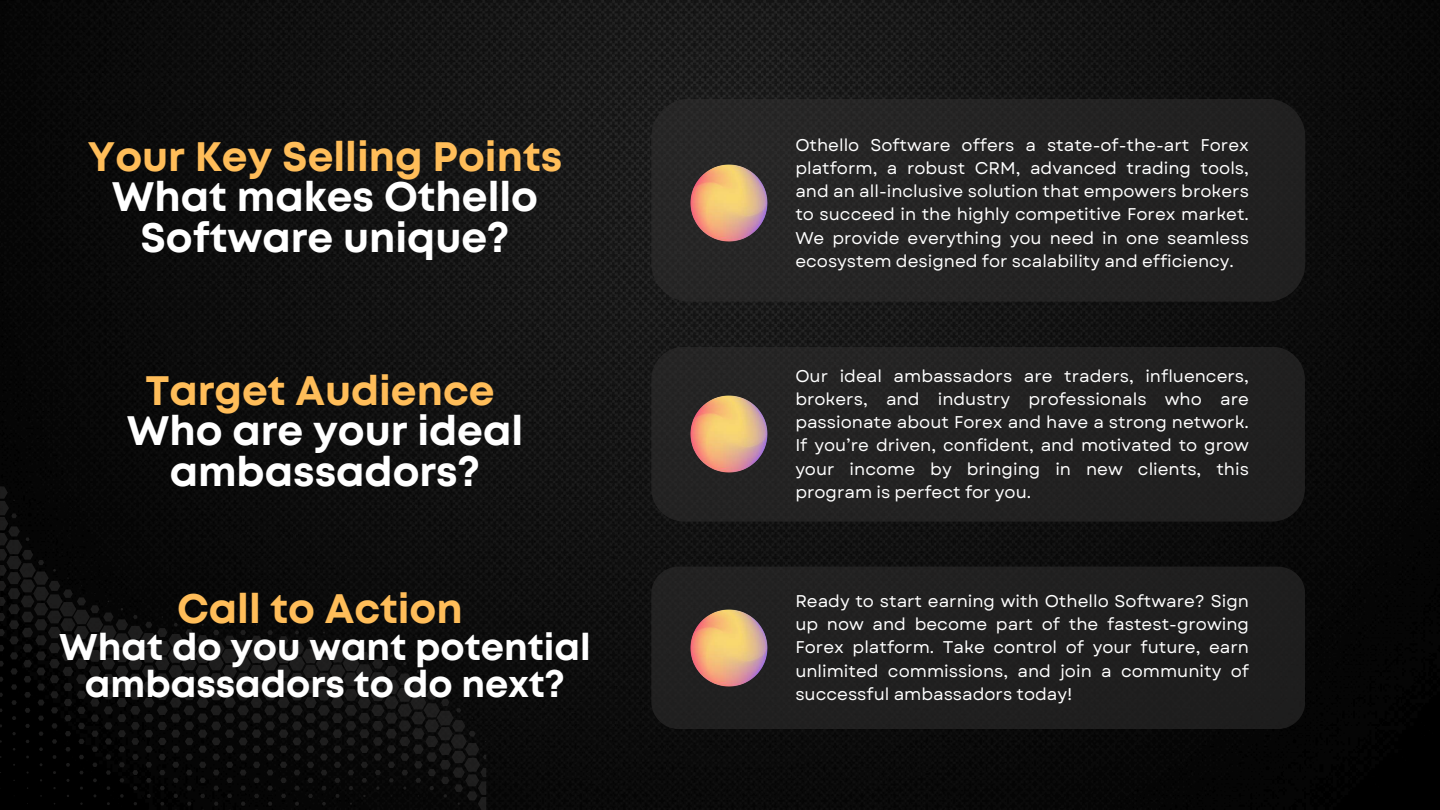
<style>
.page{position:relative;width:1440px;height:810px;background:#fff}
.page>*{position:absolute;margin:0;border:0;box-sizing:border-box;transform-origin:0 0}
.t1{font:700 41.1px/40.5px "Mont";color:#fff;text-align:center}
.t2{font:700 41.1px "Mont";color:#ffbd59}
.t3{font:700 37.1px/36.8px "Mont";color:#fff;text-align:center}
.t4{font:17px/23.2px "Garet";color:#fff;text-align:justify}
</style>
<div class="page">
<img style="left:0;top:0;width:1440px;height:810px">
<svg style="left:0;top:486px;width:486px;height:324px;background:#0b0b0b"></svg>
<div style="left:651px;top:99px;width:654px;height:203px;background:#242323;border-radius:38px"></div>
<img style="left:690px;top:164px;width:78px;height:78px">
<div style="left:651px;top:347px;width:654px;height:175px;background:#222121;border-radius:33px"></div>
<div style="left:651px;top:567px;width:654px;height:162px;background:#201f1f;border-radius:27px"></div>
<img style="left:690px;top:609px;width:78px;height:78px">
<img style="left:690px;top:395px;width:78px;height:78px">
<h1 class="t2" style="left:88px;top:141px;width:476px">Your Key Selling Points</h1>
<h1 class="t1" style="left:112px;top:180px;width:428px">What makes Othello<br>Software unique?</h1>
<h1 class="t2" style="left:145px;top:375px;width:351px">Target Audience</h1>
<h1 class="t1" style="left:127px;top:414px;width:398px">Who are your ideal ambassadors?</h1>
<h1 class="t2" style="left:177px;top:593px;width:287px">Call to Action</h1>
<h2 class="t3" style="left:59px;top:631px;width:533px">What do you want potential ambassadors to do next?</h2>
<p class="t4" style="left:795px;top:133px;width:455px">Othello Software offers a state-of-the-art Forex platform, a robust CRM, advanced trading tools, and an all-inclusive solution that empowers brokers to succeed in the highly competitive Forex market.<br>We provide everything you need in one seamless ecosystem designed for scalability and efficiency.</p>
<p class="t4" style="left:795px;top:364px;width:455px">Our ideal ambassadors are traders, influencers, brokers, and industry professionals who are passionate about Forex and have a strong network.<br>If you’re driven, confident, and motivated to grow your income by bringing in new clients, this program is perfect for you.</p>
<p class="t4" style="left:795px;top:589px;width:455px">Ready to start earning with Othello Software? Sign up now and become part of the fastest-growing Forex platform. Take control of your future, earn unlimited commissions, and join a community of successful ambassadors today!</p>
</div>
